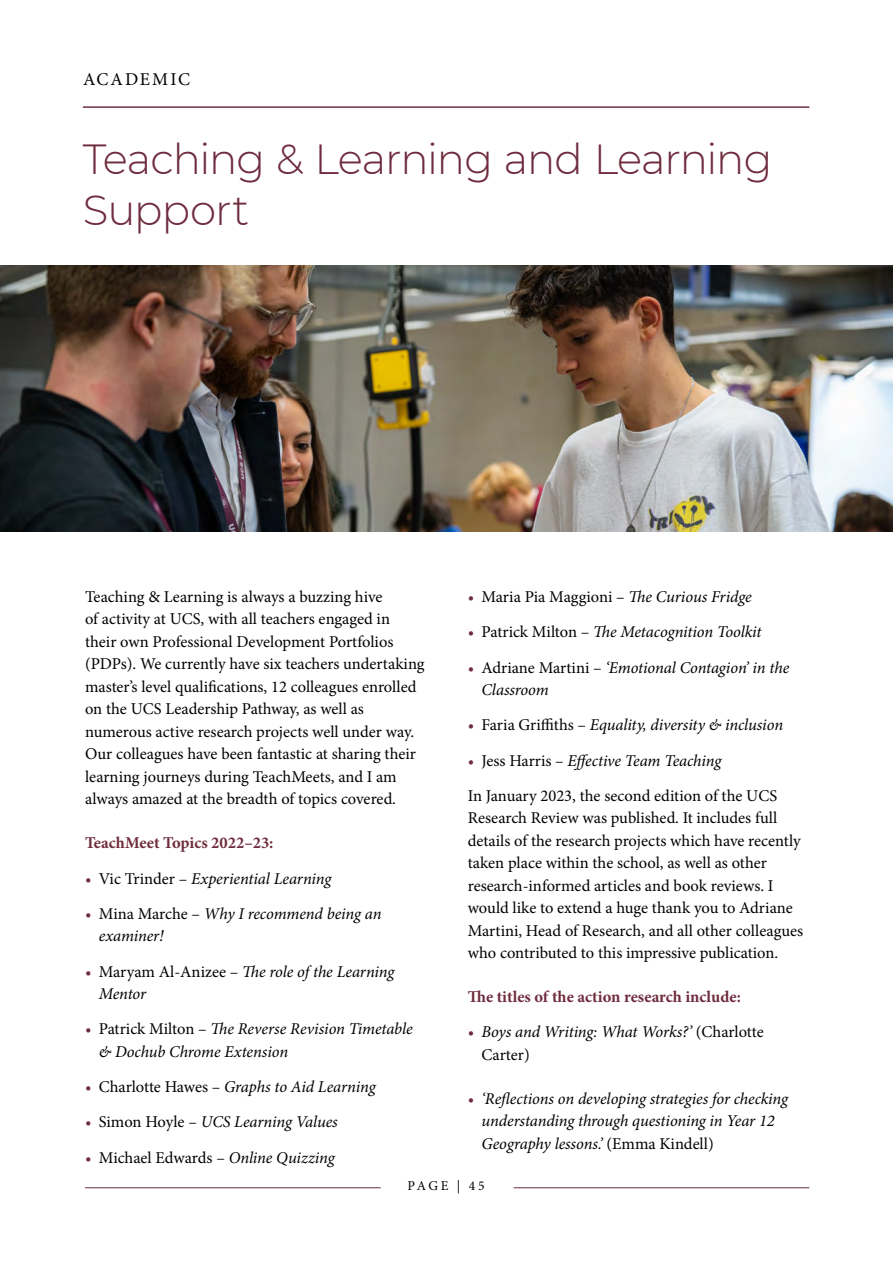
<style>
.page{position:relative;width:893px;height:1263px;background:#fff}
.page>*{position:absolute;margin:0;border:0;box-sizing:border-box;transform-origin:0 0}
.t1{font:300 42px/51px "Montserrat";letter-spacing:-.025em;color:#6f2c3e}
.t2{font:18px "Minion Pro";letter-spacing:.11em;color:#000}
.t3{font:16.5px/22.5px "Minion Pro";color:#000}
.t4{font:italic 16.5px/22.5px "Minion Pro";letter-spacing:-.01em;color:#000}
.t5{font:700 16.5px "Minion Pro";color:#6f2c3e}
.t6{font:13.5px "Minion Pro";letter-spacing:.18em;color:#000}
.s1{font-weight:500;color:#6f2c3e}
.s2{font-style:normal}
.s3{font-weight:500;font-style:italic;color:#6f2c3e}
.s4{font-style:italic}
</style>
<div class="page">
<hr style="left:514px;top:1187px;width:295px;height:1px;background:#6f2c3e">
<hr style="left:85px;top:1187px;width:296px;height:1px;background:#6f2c3e">
<hr style="left:83px;top:107px;width:726px;height:1px;background:#6f2c3e">
<img style="left:0;top:266px;width:893px;height:266px">
<p class="t2" style="left:83px;top:68px;width:109px">ACADEMIC</p>
<h1 class="t1" style="left:83px;top:132px;width:691px">Teaching &amp; Learning and Learning<br>Support</h1>
<p class="t3" style="left:85px;top:585px;width:341px">Teaching &amp; Learning is always a buzzing hive<br>of activity at UCS, with all teachers engaged in their own Professional Development Portfolios (PDPs). We currently have six teachers undertaking master’s level qualifications, 12 colleagues enrolled on the UCS Leadership Pathway, as well as numerous active research projects well under way.<br>Our colleagues have been fantastic at sharing their learning journeys during TeachMeets, and I am always amazed at the breadth of topics covered.</p>
<p class="t5" style="left:85px;top:831px;width:190px">TeachMeet Topics 2022–23:</p>
<p class="t4" style="left:85px;top:867px;width:248px"><span class="s1">•</span> <span class="s2">Vic Trinder –</span> Experiential Learning</p>
<p class="t4" style="left:99px;top:902px;width:284px;text-indent:-14px"><span class="s1">•</span> <span class="s2">Mina Marche –</span> Why I recommend being an examiner!</p>
<p class="t4" style="left:99px;top:960px;width:297px;text-indent:-14px"><span class="s1">•</span> <span class="s2">Maryam Al-Anizee –</span> The role of the Learning<br>Mentor</p>
<p class="t4" style="left:99px;top:1018px;width:315px;text-indent:-14px"><span class="s1">•</span> <span class="s2">Patrick Milton –</span> The Reverse Revision Timetable &amp; Dochub Chrome Extension</p>
<p class="t4" style="left:85px;top:1075px;width:292px"><span class="s1">•</span> <span class="s2">Charlotte Hawes –</span> Graphs to Aid Learning</p>
<p class="t4" style="left:85px;top:1111px;width:254px"><span class="s1">•</span> <span class="s2">Simon Hoyle –</span> UCS Learning Values</p>
<p class="t3" style="left:85px;top:1146px;width:251px"><span class="s3">•</span> Michael Edwards – <span class="s4">Online Quizzing</span></p>
<p class="t3" style="left:468px;top:585px;width:286px"><span class="s3">•</span> Maria Pia Maggioni – <span class="s4">The Curious Fridge</span></p>
<p class="t4" style="left:468px;top:621px;width:295px"><span class="s1">•</span> <span class="s2">Patrick Milton –</span> The Metacognition Toolkit</p>
<p class="t4" style="left:481px;top:656px;width:309px;text-indent:-14px"><span class="s1">•</span> <span class="s2">Adriane Martini –</span> ‘Emotional Contagion’ in the<br>Classroom</p>
<p class="t4" style="left:468px;top:714px;width:317px"><span class="s1">•</span> <span class="s2">Faria Griffiths –</span> Equality, diversity &amp; inclusion</p>
<p class="t3" style="left:468px;top:743px;width:311px;line-height:35.2px"><span class="s3">•</span> Jess Harris – <span class="s4">Effective Team Teaching<br></span>In January 2023, the second edition of the UCS</p>
<p class="t3" style="left:468px;top:807px;width:337px">Research Review was published. It includes full details of the research projects which have recently taken place within the school, as well as other research-informed articles and book reviews. I would like to extend a huge thank you to Adriane Martini, Head of Research, and all other colleagues who contributed to this impressive publication.</p>
<p class="t5" style="left:468px;top:985px;width:275px">The titles of the action research include:</p>
<p class="t4" style="left:481px;top:1021px;width:284px;text-indent:-14px"><span class="s1">•</span> Boys and Writing: What Works?’ <span class="s2">(Charlotte<br>Carter)</span></p>
<p class="t4" style="left:481px;top:1087px;width:308px;text-indent:-14px"><span class="s1">•</span> ‘Reflections on developing strategies for checking understanding through questioning in Year 12<br>Geography lessons.’ <span class="s2">(Emma Kindell)</span></p>
<p class="t6" style="left:408px;top:1177px;width:79px">PAGE | 45</p>
</div>
